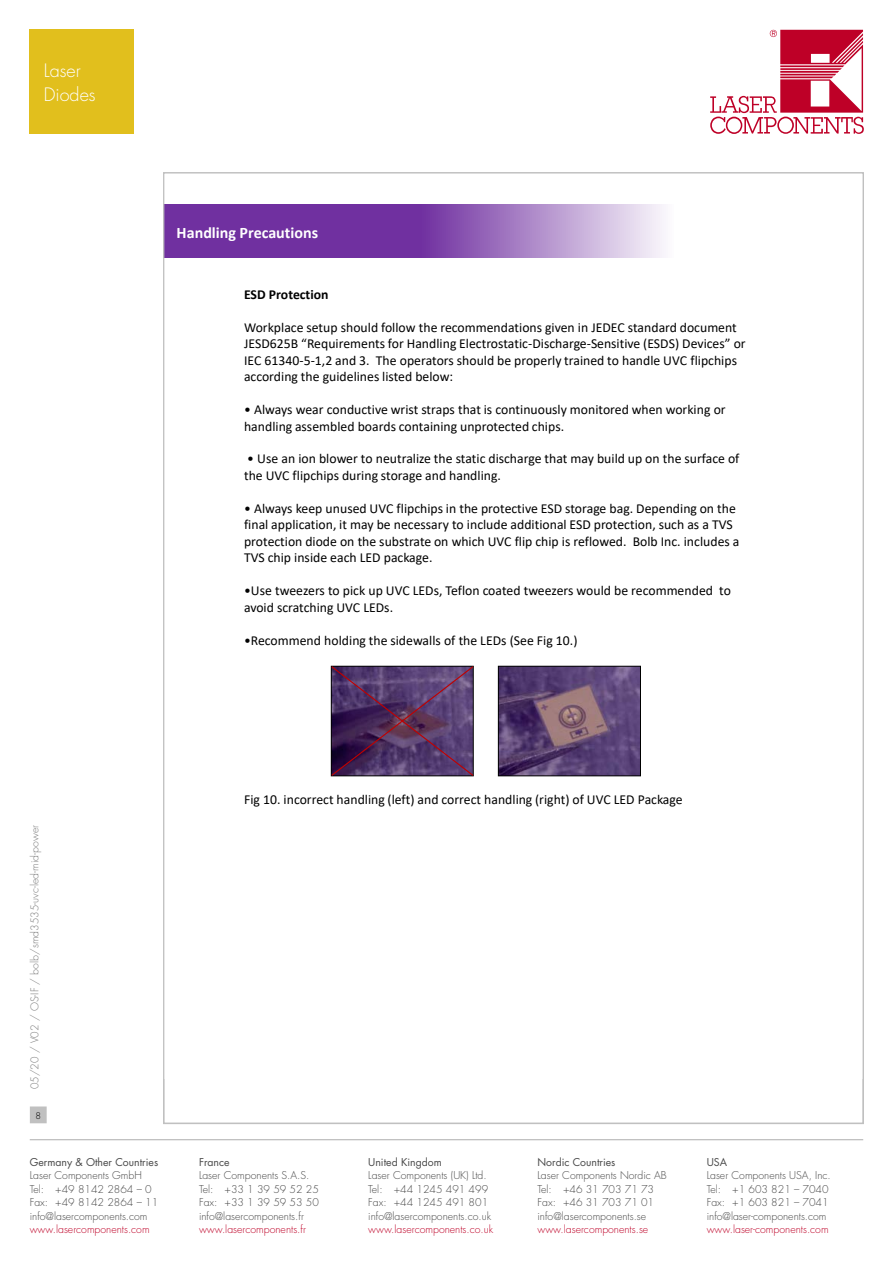
<style>
.page{position:relative;width:893px;height:1263px;background:#fff}
.page>*{position:absolute;margin:0;border:0;box-sizing:border-box;transform-origin:0 0}
.t1{font:300 18px/24px "Futura Std";color:#fff}
.t2{font:700 16.05px "Calibri";color:#fff}
.t3{font:13.8px "Calibri";color:#000}
.t4{font:13.65px/16.5px "Calibri";color:#000}
.t5{font:700 13.65px "Calibri";color:#000}
.t6{font:300 10.5px/13.5px "Futura Std";color:#484848}
.t7{font:300 10.5px "Futura Std";color:#be0027}
.t8{font:10.5px "Futura Std";color:#484848}
.t9{font:300 10.5px "Futura Std";color:#7c7c7c}
.t10{font:300 9px "Futura Std";color:#000}
</style>
<div class="page">
<svg style="left:710px;top:30px;width:153px;height:104px"></svg>
<hr style="left:30px;top:1139px;width:833px;height:1px;background:#c0c0c0">
<div style="left:31px;top:1107px;width:15px;height:16px;background:#c0c0c0"></div>
<div style="left:30px;top:1106px;width:17px;height:17px;border:1px solid #c0c0c0"></div>
<svg style="left:165px;top:205px;width:499px;height:52px;background:#915fb5"></svg>
<img style="left:500px;top:668px;width:139px;height:106px">
<div style="left:498px;top:666px;width:143px;height:110px;border:1px solid #000"></div>
<svg style="left:330px;top:665px;width:144px;height:112px;background:#583c69"></svg>
<div style="left:30px;top:30px;width:104px;height:104px;background:#e1bf1d"></div>
<h1 class="t1" style="left:44px;top:59px;width:53px">Laser<br>Diodes</h1>
<p class="t2" style="left:177px;top:221px;width:143px">Handling Precautions</p>
<p class="t5" style="left:244px;top:285px;width:86px">ESD Protection</p>
<p class="t4" style="left:244px;top:319px;width:503px">Workplace setup should follow the recommendations given in JEDEC standard document JESD625B “Requirements for Handling Electrostatic-Discharge-Sensitive (ESDS) Devices” or IEC 61340-5-1,2 and 3. The operators should be properly trained to handle UVC flipchips according the guidelines listed below:</p>
<p class="t4" style="left:244px;top:401px;width:483px">• Always wear conductive wrist straps that is continuously monitored when working or handling assembled boards containing unprotected chips.</p>
<p class="t4" style="left:244px;top:450px;width:497px">• Use an ion blower to neutralize the static discharge that may build up on the surface of the UVC flipchips during storage and handling.</p>
<p class="t4" style="left:244px;top:500px;width:497px">• Always keep unused UVC flipchips in the protective ESD storage bag. Depending on the final application, it may be necessary to include additional ESD protection, such as a TVS protection diode on the substrate on which UVC flip chip is reflowed. Bolb Inc. includes a</p>
<p class="t3" style="left:244px;top:548px;width:190px">TVS chip inside each LED package.</p>
<p class="t4" style="left:244px;top:582px;width:488px">•Use tweezers to pick up UVC LEDs, Teflon coated tweezers would be recommended to avoid scratching UVC LEDs.</p>
<p class="t4" style="left:244px;top:631px;width:335px">•Recommend holding the sidewalls of the LEDs (See Fig 10.)</p>
<p class="t9" style="left:28px;top:1089px;width:266px;rotate:-90deg">05/20 / V02 / OS-IF / bolb/smd3535-uvc-led-mid-power</p>
<p class="t10" style="left:35px;top:1110px;width:7px">8</p>
<p class="t8" style="left:30px;top:1155px;width:130px">Germany &amp; Other Countries</p>
<p class="t6" style="left:30px;top:1169px;width:130px">Laser Components GmbH<br>Tel: +49 8142 2864 – 0<br>Fax: +49 8142 2864 – 11 info@lasercomponents.com</p>
<p class="t7" style="left:30px;top:1223px;width:121px">www.lasercomponents.com</p>
<p class="t4" style="left:244px;top:790px;width:440px">Fig 10. incorrect handling (left) and correct handling (right) of UVC LED Package</p>
<p class="t8" style="left:199px;top:1155px;width:32px">France</p>
<p class="t6" style="left:199px;top:1169px;width:121px">Laser Components S.A.S.<br>Tel: +33 1 39 59 52 25<br>Fax: +33 1 39 59 53 50 info@lasercomponents.fr</p>
<p class="t7" style="left:199px;top:1223px;width:108px">www.lasercomponents.fr</p>
<p class="t8" style="left:368px;top:1155px;width:75px">United Kingdom</p>
<p class="t6" style="left:368px;top:1169px;width:124px">Laser Components (UK) Ltd.<br>Tel: +44 1245 491 499<br>Fax: +44 1245 491 801 info@lasercomponents.co.uk</p>
<p class="t7" style="left:368px;top:1223px;width:126px">www.lasercomponents.co.uk</p>
<p class="t8" style="left:537px;top:1155px;width:79px">Nordic Countries</p>
<p class="t6" style="left:537px;top:1169px;width:131px">Laser Components Nordic AB<br>Tel: +46 31 703 71 73<br>Fax: +46 31 703 71 01 info@lasercomponents.se</p>
<p class="t7" style="left:537px;top:1223px;width:112px">www.lasercomponents.se</p>
<p class="t8" style="left:707px;top:1155px;width:22px">USA</p>
<p class="t6" style="left:707px;top:1169px;width:126px">Laser Components USA, Inc.<br>Tel: +1 603 821 – 7040<br>Fax: +1 603 821 – 7041 info@laser-components.com</p>
<p class="t7" style="left:707px;top:1223px;width:123px">www.laser-components.com</p>
</div>
